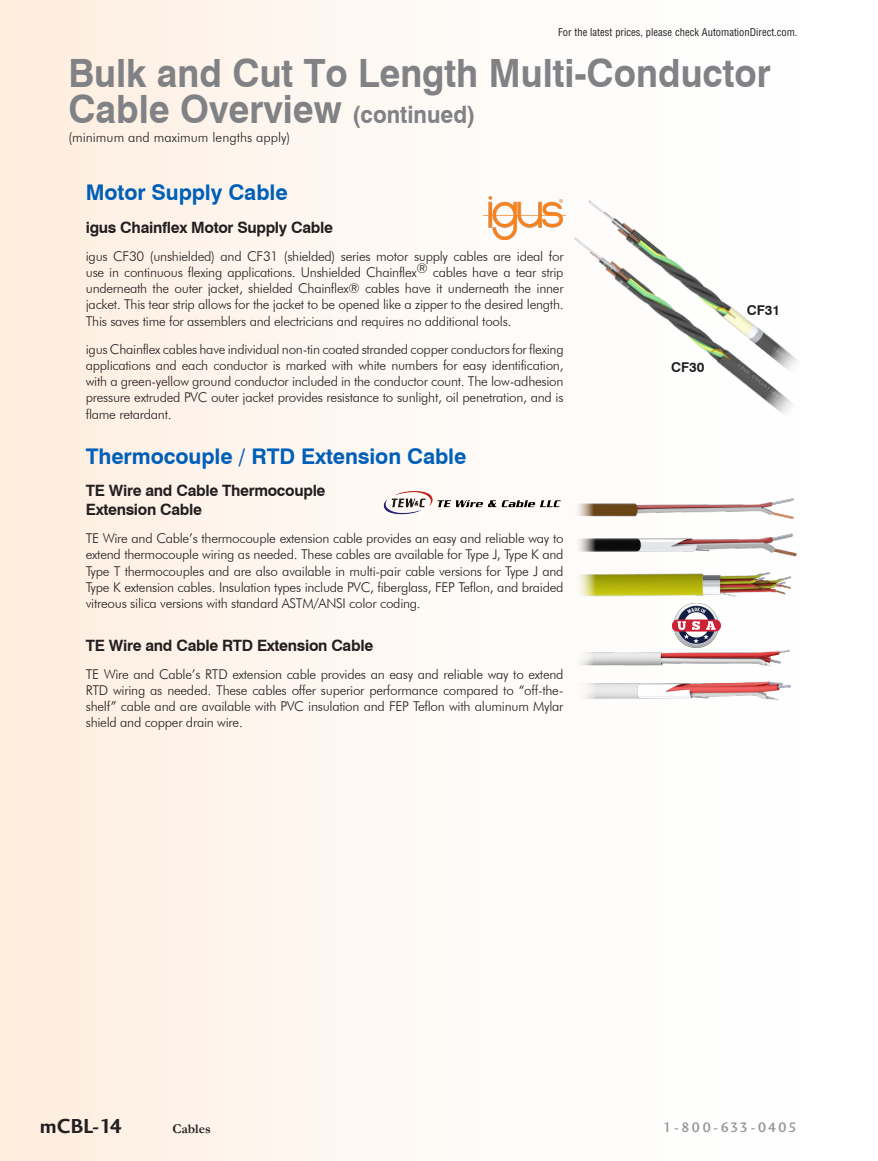
<style>
.page{position:relative;width:878px;height:1161px;background:#fff}
.page>*{position:absolute;margin:0;border:0;box-sizing:border-box;transform-origin:0 0}
.Head{font:700 39px/36px "Swiss 721 BT";color:#808285;scale:.94 1}
.Subhead{font:700 21.6px "Swiss 721 BT";letter-spacing:-.005em;color:#005fb9}
.t1{font:700 21px "Charlotte Sans Std";color:#231f20}
.Small_subhead{font:700 15.6px/18.8px "Swiss 721 BT";letter-spacing:-.02em;color:#231f20}
.t2{font:500 14.25px "Charlotte Sans Std";letter-spacing:.11em;color:#939598}
.Small_subhead-2{font:300 13.5px/16.2px "Futura BT";letter-spacing:-.02em;color:#231f20;text-align:justify}
.Head-2{font:300 13.5px "Futura BT";color:#231f20}
.Take-note{font:700 13.5px "Swiss 721 BT";color:#231f20}
.t3{font:700 13.5px "Garamond";color:#231f20}
.t4{font:condensed 10.5px "Helvetica LT Std";color:#231f20}
.s1{font-size:24px}
</style>
<div class="page">
<div style="left:0;top:0;width:878px;height:1161px;background:linear-gradient(to right,#feefe2,#feffff)"></div>
<img style="left:382px;top:489px;width:180px;height:27px">
<img style="left:574px;top:483px;width:225px;height:53px">
<img style="left:576px;top:516px;width:222px;height:41px">
<img style="left:574px;top:619px;width:221px;height:52px">
<img style="left:576px;top:675px;width:222px;height:48px">
<img style="left:576px;top:557px;width:223px;height:54px">
<img style="left:666px;top:596px;width:60px;height:60px">
<img style="left:483px;top:196px;width:82px;height:44px">
<img style="left:551px;top:215px;width:259px;height:225px">
<img style="left:571px;top:170px;width:250px;height:218px">
<p class="t4" style="left:558px;top:26px;width:241px">For the latest prices, please check AutomationDirect.com.</p>
<p class="Head" style="left:68px;top:54px;width:748px">Bulk and Cut To Length Multi-Conductor<br>Cable Overview <span class="s1">(continued)</span></p>
<p class="Head-2" style="left:68px;top:129px;width:223px">(minimum and maximum lengths apply)</p>
<p class="Subhead" style="left:86px;top:178px;width:203px">Motor Supply Cable</p>
<p class="Small_subhead" style="left:86px;top:218px;width:249px">igus Chainflex Motor Supply Cable</p>
<p class="Small_subhead-2" style="left:86px;top:248px;width:479px">igus CF30 (unshielded) and CF31 (shielded) series motor supply cables are ideal for use in continuous flexing applications. Unshielded Chainflex® cables have a tear strip underneath the outer jacket, shielded Chainflex® cables have it underneath the inner jacket. This tear strip allows for the jacket to be opened like a zipper to the desired length.<br>This saves time for assemblers and electricians and requires no additional tools.</p>
<p class="Small_subhead-2" style="left:86px;top:341px;width:479px">igus Chainflex cables have individual non-tin coated stranded copper conductors for flexing applications and each conductor is marked with white numbers for easy identification, with a green-yellow ground conductor included in the conductor count. The low-adhesion pressure extruded PVC outer jacket provides resistance to sunlight, oil penetration, and is flame retardant.</p>
<p class="Subhead" style="left:86px;top:442px;width:382px">Thermocouple / RTD Extension Cable</p>
<p class="Small_subhead" style="left:86px;top:481px;width:241px">TE Wire and Cable Thermocouple<br>Extension Cable</p>
<p class="Small_subhead-2" style="left:86px;top:530px;width:479px">TE Wire and Cable’s thermocouple extension cable provides an easy and reliable way to extend thermocouple wiring as needed. These cables are available for Type J, Type K and Type T thermocouples and are also available in multi-pair cable versions for Type J and Type K extension cables. Insulation types include PVC, fiberglass, FEP Teflon, and braided vitreous silica versions with standard ASTM/ANSI color coding.</p>
<p class="Small_subhead" style="left:86px;top:635px;width:289px">TE Wire and Cable RTD Extension Cable</p>
<p class="Small_subhead-2" style="left:86px;top:666px;width:479px">TE Wire and Cable’s RTD extension cable provides an easy and reliable way to extend RTD wiring as needed. These cables offer superior performance compared to “off-the&shy;shelf” cable and are available with PVC insulation and FEP Teflon with aluminum Mylar shield and copper drain wire.</p>
<p class="Take-note" style="left:746px;top:301px;width:35px">CF31</p>
<p class="Take-note" style="left:671px;top:359px;width:35px">CF30</p>
<h3 class="t1" style="left:40px;top:1114px;width:84px">mCBL-14</h3>
<p class="t3" style="left:172px;top:1119px;width:40px">Cables</p>
<p class="t2" style="left:663px;top:1119px;width:135px">1-800-633-0405</p>
</div>
